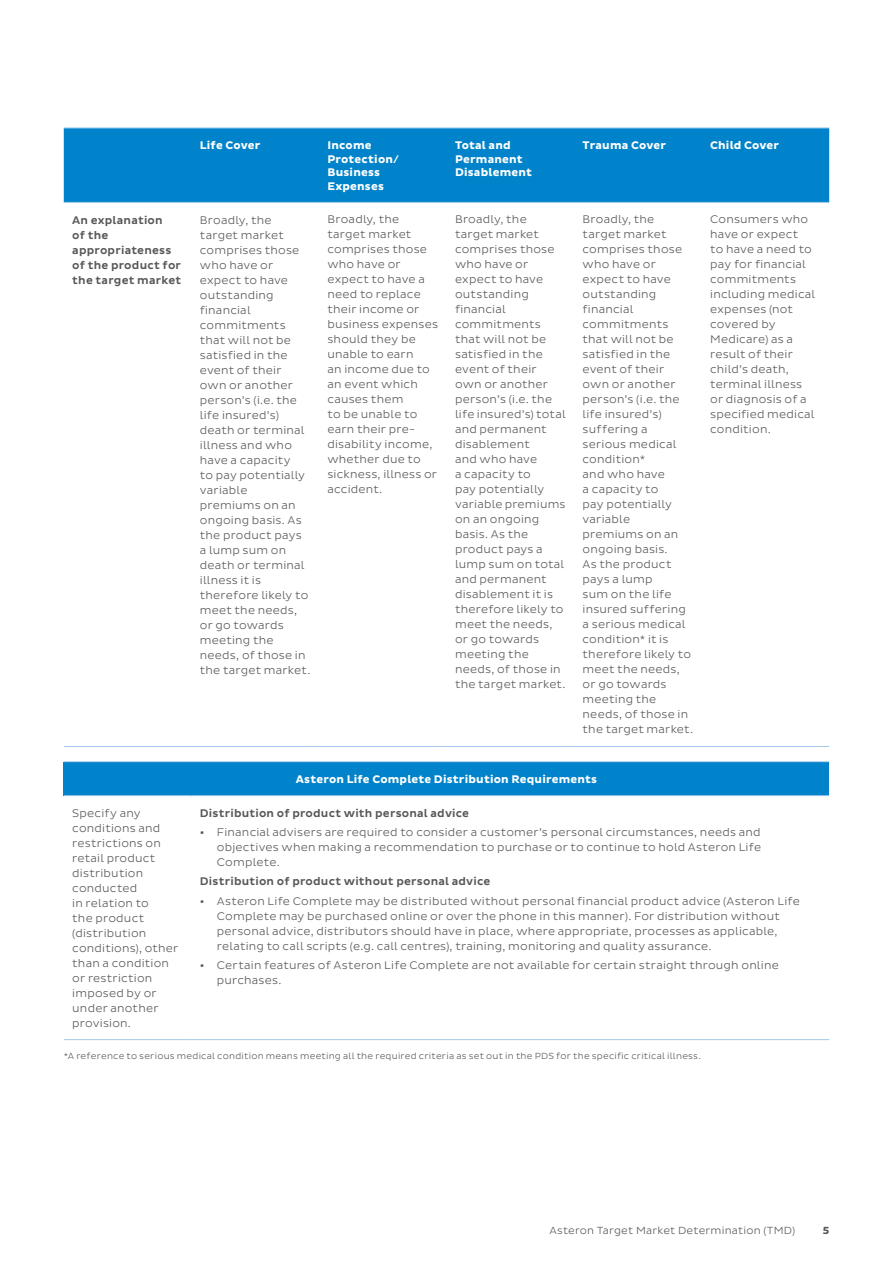
<style>
.page{position:relative;width:893px;height:1263px;background:#fff}
.page>*{position:absolute;margin:0;border:0;box-sizing:border-box;transform-origin:0 0}
.t1{font:300 11.25px/15px "Pluto Sans";letter-spacing:.02em;color:#575756}
.t2{font:500 11.25px/15px "Pluto Sans";letter-spacing:.02em;color:#575756}
.t3{font:700 11.25px/13.5px "Pluto Sans";letter-spacing:.02em;color:#fff}
.t4{font:300 10.5px "Pluto Sans";letter-spacing:.02em;color:#575756}
.t5{font:700 10.5px "Pluto Sans";color:#575756}
.t6{font:300 9px "Pluto Sans";letter-spacing:.025em;color:#575756}
.s1{font-weight:500}
</style>
<div class="page">
<div style="left:64px;top:129px;width:765px;height:73px;background:#0083ca"></div>
<hr style="left:64px;top:128px;width:127px;height:1px;background:#a3caed">
<hr style="left:191px;top:128px;width:128px;height:1px;background:#a3caed">
<hr style="left:319px;top:128px;width:127px;height:1px;background:#a3caed">
<hr style="left:446px;top:128px;width:128px;height:1px;background:#a3caed">
<hr style="left:574px;top:128px;width:128px;height:1px;background:#a3caed">
<hr style="left:702px;top:128px;width:127px;height:1px;background:#a3caed">
<hr style="left:64px;top:202px;width:127px;height:1px;background:#a3caed">
<hr style="left:191px;top:202px;width:128px;height:1px;background:#a3caed">
<hr style="left:319px;top:202px;width:127px;height:1px;background:#a3caed">
<hr style="left:64px;top:746px;width:127px;height:1px;background:#a3caed">
<hr style="left:191px;top:746px;width:128px;height:1px;background:#a3caed">
<hr style="left:319px;top:746px;width:127px;height:1px;background:#a3caed">
<hr style="left:446px;top:202px;width:128px;height:1px;background:#a3caed">
<hr style="left:574px;top:202px;width:128px;height:1px;background:#a3caed">
<hr style="left:702px;top:202px;width:127px;height:1px;background:#a3caed">
<hr style="left:446px;top:746px;width:128px;height:1px;background:#a3caed">
<hr style="left:574px;top:746px;width:128px;height:1px;background:#a3caed">
<hr style="left:702px;top:746px;width:127px;height:1px;background:#a3caed">
<div style="left:64px;top:762px;width:765px;height:34px;background:#0083ca"></div>
<hr style="left:64px;top:761px;width:127px;height:1px;background:#a3caed">
<hr style="left:191px;top:761px;width:638px;height:1px;background:#a3caed">
<hr style="left:64px;top:795px;width:127px;height:1px;background:#a3caed">
<hr style="left:191px;top:795px;width:638px;height:1px;background:#a3caed">
<hr style="left:64px;top:1039px;width:127px;height:1px;background:#a3caed">
<hr style="left:191px;top:1039px;width:638px;height:1px;background:#a3caed">
<p class="t3" style="left:200px;top:139px;width:62px">Life Cover</p>
<p class="t3" style="left:327px;top:139px;width:73px">Income<br>Protection/<br>Business<br>Expenses</p>
<p class="t3" style="left:455px;top:139px;width:78px">Total and<br>Permanent<br>Disablement</p>
<p class="t3" style="left:583px;top:139px;width:85px">Trauma Cover</p>
<p class="t3" style="left:710px;top:139px;width:70px">Child Cover</p>
<p class="t2" style="left:72px;top:213px;width:110px">An explanation<br>of the appropriateness of the product for the target market</p>
<p class="t1" style="left:200px;top:212px;width:112px">Broadly, the target market comprises those who have or expect to have outstanding financial commitments that will not be satisfied in the event of their own or another person’s (i.e. the life insured’s) death or terminal illness and who have a capacity<br>to pay potentially variable premiums on an ongoing basis. As the product pays a lump sum on death or terminal illness it is therefore likely to meet the needs, or go towards meeting the needs, of those in the target market.</p>
<p class="t1" style="left:327px;top:212px;width:112px">Broadly, the target market comprises those who have or expect to have a need to replace their income or business expenses should they be unable to earn<br>an income due to an event which causes them<br>to be unable to earn their pre&shy;disability income, whether due to sickness, illness or accident.</p>
<p class="t1" style="left:455px;top:212px;width:112px">Broadly, the target market comprises those who have or expect to have outstanding financial commitments that will not be satisfied in the event of their own or another person’s (i.e. the life insured’s) total and permanent disablement<br>and who have<br>a capacity to<br>pay potentially variable premiums on an ongoing basis. As the product pays a lump sum on total and permanent disablement it is therefore likely to meet the needs, or go towards meeting the needs, of those in the target market.</p>
<p class="t1" style="left:583px;top:212px;width:112px">Broadly, the target market comprises those who have or expect to have outstanding financial commitments that will not be satisfied in the event of their own or another person’s (i.e. the life insured’s) suffering a serious medical condition*<br>and who have<br>a capacity to<br>pay potentially variable premiums on an ongoing basis.<br>As the product pays a lump<br>sum on the life insured suffering a serious medical condition* it is therefore likely to meet the needs, or go towards meeting the needs, of those in the target market.</p>
<p class="t1" style="left:710px;top:212px;width:106px">Consumers who have or expect<br>to have a need to pay for financial commitments including medical expenses (not covered by<br>Medicare) as a result of their child’s death, terminal illness or diagnosis of a specified medical condition.</p>
<p class="t3" style="left:296px;top:773px;width:303px">Asteron Life Complete Distribution Requirements</p>
<p class="t1" style="left:72px;top:806px;width:108px">Specify any conditions and restrictions on retail product distribution conducted<br>in relation to<br>the product (distribution conditions), other than a condition or restriction imposed by or under another provision.</p>
<p class="t2" style="left:200px;top:806px;width:271px">Distribution of product with personal advice</p>
<p class="t1" style="left:217px;top:825px;width:546px;text-align:justify;text-indent:-17px"><span class="s1">•</span> Financial advisers are required to consider a customer’s personal circumstances, needs and objectives when making a recommendation to purchase or to continue to hold Asteron Life Complete.</p>
<p class="t2" style="left:200px;top:874px;width:292px">Distribution of product without personal advice</p>
<p class="t1" style="left:217px;top:893px;width:584px;text-indent:-17px"><span class="s1">•</span> Asteron Life Complete may be distributed without personal financial product advice (Asteron Life Complete may be purchased online or over the phone in this manner). For distribution without personal advice, distributors should have in place, where appropriate, processes as applicable, relating to call scripts (e.g. call centres), training, monitoring and quality assurance.</p>
<p class="t1" style="left:217px;top:957px;width:563px;text-indent:-17px"><span class="s1">•</span> Certain features of Asteron Life Complete are not available for certain straight through online purchases.</p>
<p class="t6" style="left:64px;top:1051px;width:638px">*A reference to serious medical condition means meeting all the required criteria as set out in the PDS for the specific critical illness.</p>
<p class="t4" style="left:550px;top:1224px;width:247px">Asteron Target Market Determination (TMD)</p>
<p class="t5" style="left:823px;top:1224px;width:8px">5</p>
</div>
